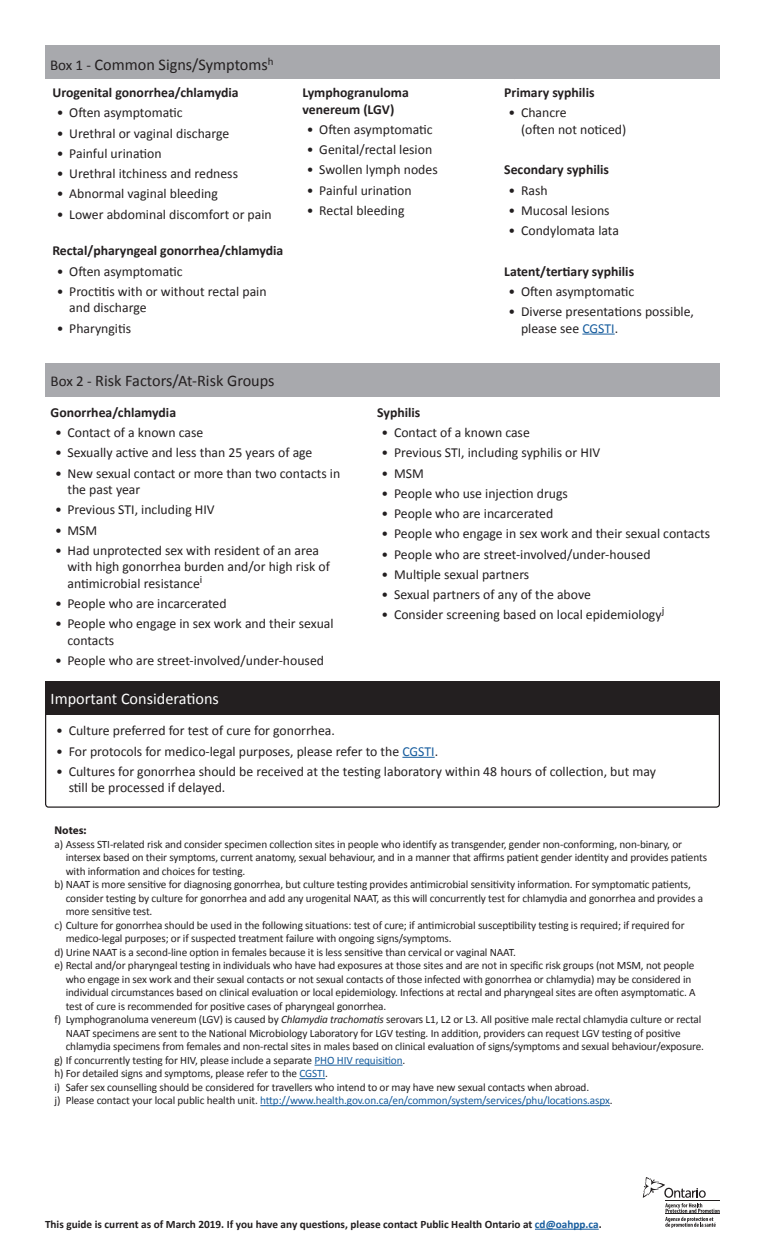
<style>
.page{position:relative;width:765px;height:1260px;background:#fff}
.page>*{position:absolute;margin:0;border:0;box-sizing:border-box;transform-origin:0 0}
.t1{font:16.25px "Calibri";color:#231f20}
.t2{font:16.25px "Calibri";color:#fff}
.t3{font:13.75px/16.5px "Calibri";color:#231f20}
.t4{font:700 13.75px/16.5px "Calibri";color:#231f20}
.t5{font:11.25px/13.5px "Calibri";letter-spacing:-.01em;color:#231f20}
.t6{font:11.25px "Calibri";letter-spacing:-.01em;color:#175d9e}
.list{font:700 11.25px "Calibri";color:#231f20}
.chart_title{font:700 11.25px "Myriad Pro";color:#231f20}
.s1{font-size:15px}
.s2{color:#175d9e}
.s3{font-style:italic}
.s4{color:#231f20}
</style>
<div class="page">
<hr style="left:582px;top:334px;width:33px;height:1px;background:#175d9e">
<hr style="left:402px;top:757px;width:33px;height:1px;background:#175d9e">
<div style="left:45px;top:704px;width:675px;height:104px;border:1px solid #231f20;border-radius:3px"></div>
<div style="left:45px;top:46px;width:675px;height:33px;background:#a8a9ad"></div>
<div style="left:45px;top:363px;width:675px;height:34px;background:#a8a9ad"></div>
<div style="left:45px;top:681px;width:675px;height:33px;background:#231f20"></div>
<hr style="left:315px;top:1065px;width:88px;height:1px;background:#175d9e">
<svg style="left:299px;top:1078px;width:26px;height:1px"></svg>
<hr style="left:260px;top:1105px;width:350px;height:1px;background:#175d9e">
<svg style="left:643px;top:1177px;width:77px;height:51px"></svg>
<hr style="left:535px;top:1229px;width:64px;height:1px;background:#175d9e">
<p class="t1" style="left:50px;top:54px;width:225px"><span class="s1">Box 1 -</span> Common Signs/Symptoms<sup>h</sup></p>
<p class="t4" style="left:52px;top:84px;width:188px">Urogenital gonorrhea/chlamydia</p>
<p class="t3" style="left:57px;top:105px;width:127px">• Often asymptomatic</p>
<p class="t3" style="left:57px;top:125px;width:174px">• Urethral or vaginal discharge</p>
<p class="t3" style="left:57px;top:145px;width:106px">• Painful urination</p>
<p class="t3" style="left:57px;top:165px;width:183px">• Urethral itchiness and redness</p>
<p class="t3" style="left:57px;top:186px;width:163px">• Abnormal vaginal bleeding</p>
<p class="t3" style="left:57px;top:206px;width:217px">• Lower abdominal discomfort or pain</p>
<p class="t4" style="left:52px;top:242px;width:233px">Rectal/pharyngeal gonorrhea/chlamydia</p>
<p class="t3" style="left:57px;top:263px;width:127px">• Often asymptomatic</p>
<p class="t3" style="left:69px;top:283px;width:199px;text-indent:-12px">• Proctitis with or without rectal pain and discharge</p>
<p class="t3" style="left:57px;top:320px;width:76px">• Pharyngitis</p>
<p class="t1" style="left:51px;top:371px;width:226px"><span class="s1">Box 2 -</span> Risk Factors/At-Risk Groups</p>
<p class="t4" style="left:302px;top:84px;width:108px">Lymphogranuloma venereum (LGV)</p>
<p class="t3" style="left:307px;top:121px;width:127px">• Often asymptomatic</p>
<p class="t3" style="left:307px;top:141px;width:127px">• Genital/rectal lesion</p>
<p class="t3" style="left:307px;top:162px;width:132px">• Swollen lymph nodes</p>
<p class="t3" style="left:307px;top:182px;width:106px">• Painful urination</p>
<p class="t3" style="left:307px;top:202px;width:99px">• Rectal bleeding</p>
<p class="t4" style="left:504px;top:84px;width:92px">Primary syphilis</p>
<p class="t3" style="left:521px;top:105px;width:107px;text-indent:-12px">• Chancre<br>(often not noticed)</p>
<p class="t4" style="left:504px;top:161px;width:106px">Secondary syphilis</p>
<p class="t3" style="left:509px;top:182px;width:41px">• Rash</p>
<p class="t3" style="left:509px;top:202px;width:103px">• Mucosal lesions</p>
<p class="t3" style="left:509px;top:222px;width:112px">• Condylomata lata</p>
<p class="t4" style="left:504px;top:263px;width:131px">Latent/tertiary syphilis</p>
<p class="t3" style="left:509px;top:283px;width:127px">• Often asymptomatic</p>
<p class="t3" style="left:521px;top:303px;width:174px;text-indent:-12px">• Diverse presentations possible, please see <span class="s2">CGSTI</span>.</p>
<p class="t4" style="left:51px;top:404px;width:127px">Gonorrhea/chlamydia</p>
<p class="t3" style="left:55px;top:424px;width:150px">• Contact of a known case</p>
<p class="t3" style="left:55px;top:445px;width:259px">• Sexually active and less than 25 years of age</p>
<p class="t3" style="left:68px;top:465px;width:274px;text-indent:-12px">• New sexual contact or more than two contacts in the past year</p>
<p class="t3" style="left:55px;top:502px;width:161px">• Previous STI, including HIV</p>
<p class="t3" style="left:55px;top:522px;width:44px">• MSM</p>
<p class="t3" style="left:68px;top:542px;width:264px;text-indent:-12px">• Had unprotected sex with resident of an area with high gonorrhea burden and/or high risk of antimicrobial resistance<sup>i</sup></p>
<p class="t3" style="left:55px;top:595px;width:173px">• People who are incarcerated</p>
<p class="t3" style="left:68px;top:616px;width:268px;text-indent:-12px">• People who engage in sex work and their sexual contacts</p>
<p class="t3" style="left:55px;top:652px;width:271px">• People who are street-involved/under-housed</p>
<p class="t2" style="left:51px;top:688px;width:170px">Important Considerations</p>
<p class="t4" style="left:377px;top:404px;width:45px">Syphilis</p>
<p class="t3" style="left:382px;top:424px;width:150px">• Contact of a known case</p>
<p class="t3" style="left:382px;top:445px;width:220px">• Previous STI, including syphilis or HIV</p>
<p class="t3" style="left:382px;top:465px;width:44px">• MSM</p>
<p class="t3" style="left:382px;top:485px;width:188px">• People who use injection drugs</p>
<p class="t3" style="left:382px;top:505px;width:173px">• People who are incarcerated</p>
<p class="t3" style="left:382px;top:526px;width:330px">• People who engage in sex work and their sexual contacts</p>
<p class="t3" style="left:382px;top:546px;width:271px">• People who are street-involved/under-housed</p>
<p class="t3" style="left:382px;top:566px;width:149px">• Multiple sexual partners</p>
<p class="t3" style="left:382px;top:586px;width:211px">• Sexual partners of any of the above</p>
<p class="t3" style="left:382px;top:607px;width:284px">• Consider screening based on local epidemiology<sup>j</sup></p>
<p class="t3" style="left:56px;top:723px;width:280px">• Culture preferred for test of cure for gonorrhea.</p>
<p class="t3" style="left:56px;top:743px;width:383px">• For protocols for medico-legal purposes, please refer to the <span class="s2">CGSTI</span>.</p>
<p class="t3" style="left:69px;top:763px;width:589px;text-indent:-12px">• Cultures for gonorrhea should be received at the testing laboratory within 48 hours of collection, but may still be processed if delayed.</p>
<p class="chart_title" style="left:54px;top:823px;width:34px">Notes:</p>
<p class="t5" style="left:66px;top:837px;width:643px;text-indent:-11px">a) Assess STI-related risk and consider specimen collection sites in people who identify as transgender, gender non-conforming, non-binary, or intersex based on their symptoms, current anatomy, sexual behaviour, and in a manner that affirms patient gender identity and provides patients with information and choices for testing.</p>
<p class="t5" style="left:66px;top:878px;width:639px;text-indent:-11px">b) NAAT is more sensitive for diagnosing gonorrhea, but culture testing provides antimicrobial sensitivity information. For symptomatic patients, consider testing by culture for gonorrhea and add any urogenital NAAT, as this will concurrently test for chlamydia and gonorrhea and provides a more sensitive test.</p>
<p class="t5" style="left:66px;top:918px;width:620px;text-indent:-11px">c) Culture for gonorrhea should be used in the following situations: test of cure; if antimicrobial susceptibility testing is required; if required for medico-legal purposes; or if suspected treatment failure with ongoing signs/symptoms.</p>
<p class="t5" style="left:54px;top:945px;width:463px">d) Urine NAAT is a second-line option in females because it is less sensitive than cervical or vaginal NAAT.</p>
<p class="t5" style="left:66px;top:959px;width:631px;text-indent:-11px">e) Rectal and/or pharyngeal testing in individuals who have had exposures at those sites and are not in specific risk groups (not MSM, not people who engage in sex work and their sexual contacts or not sexual contacts of those infected with gonorrhea or chlamydia) may be considered in individual circumstances based on clinical evaluation or local epidemiology. Infections at rectal and pharyngeal sites are often asymptomatic. A test of cure is recommended for positive cases of pharyngeal gonorrhea.</p>
<p class="t5" style="left:66px;top:1013px;width:640px;text-indent:-11px">f) Lymphogranoluma venereum (LGV) is caused by <span class="s3">Chlamydia trachomatis</span> serovars L1, L2 or L3. All positive male rectal chlamydia culture or rectal<br>NAAT specimens are sent to the National Microbiology Laboratory for LGV testing. In addition, providers can request LGV testing of positive chlamydia specimens from females and non-rectal sites in males based on clinical evaluation of signs/symptoms and sexual behaviour/exposure.</p>
<p class="t5" style="left:54px;top:1053px;width:352px">g) If concurrently testing for HIV, please include a separate <span class="s2">PHO HIV requisition</span>.</p>
<p class="t5" style="left:54px;top:1067px;width:275px">h) For detailed signs and symptoms, please refer to the <span class="s2">CGSTI</span>.</p>
<p class="t5" style="left:54px;top:1080px;width:536px">i) Safer sex counselling should be considered for travellers who intend to or may have new sexual contacts when abroad.</p>
<p class="t6" style="left:54px;top:1094px;width:560px"><span class="s4">j) Please contact your local public health unit.</span> http://www.health.gov.on.ca/en/common/system/services/phu/locations.aspx<span class="s4">.</span></p>
<p class="list" style="left:45px;top:1217px;width:558px">This guide is current as of March 2019. If you have any questions, please contact Public Health Ontario at <span class="s2">cd@oahpp.ca</span>.</p>
</div>
